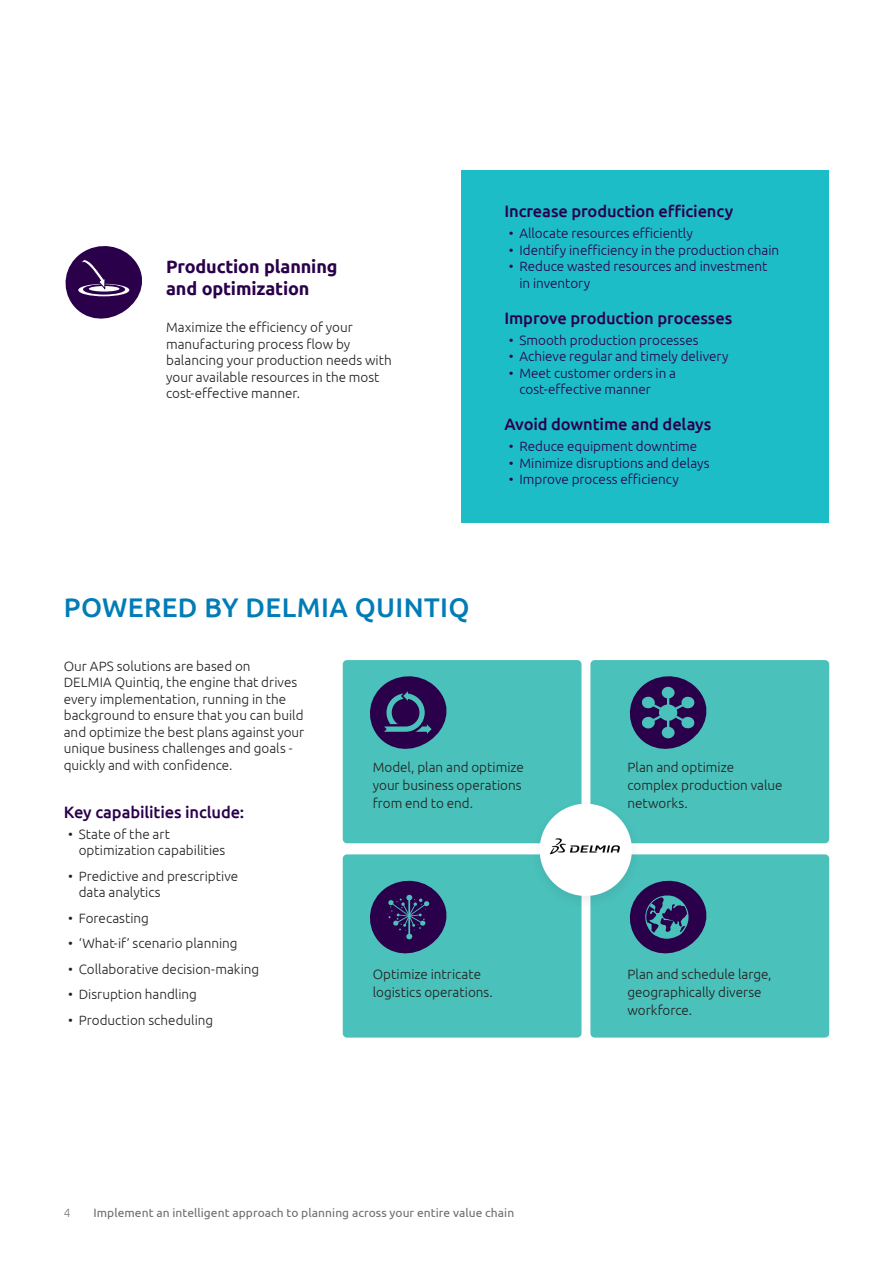
<style>
.page{position:relative;width:893px;height:1263px;background:#fff}
.page>*{position:absolute;margin:0;border:0;box-sizing:border-box;transform-origin:0 0}
.chapter-title_2{font:500 27px "Ubuntu";letter-spacing:.015em;color:#007cb6}
.head1{font:700 18px/22.5px "Ubuntu";letter-spacing:-.01em;color:#2a004a}
.head2{font:500 16.5px "Ubuntu";letter-spacing:-.01em;color:#2a004a}
.text{font:300 13.5px/16.5px "Ubuntu";color:#231f20}
.t1{font:300 13.5px/16.5px "Ubuntu";color:#2a004a}
.footer-title{font:12px "Ubuntu";letter-spacing:.005em;color:#6c6d70}
.footer-leftNumber{font:300 12px "Ubuntu";color:#76787b}
</style>
<div class="page">
<div style="left:461px;top:170px;width:368px;height:353px;background:#1cbdc6"></div>
<svg style="left:65px;top:246px;width:77px;height:73px"></svg>
<div style="left:343px;top:660px;width:238px;height:183px;background:#4ac1ba;border-radius:4px"></div>
<div style="left:590px;top:660px;width:239px;height:183px;background:#4ac1ba;border-radius:4px"></div>
<div style="left:343px;top:854px;width:238px;height:183px;background:#4ac1ba;border-radius:4px"></div>
<div style="left:590px;top:854px;width:239px;height:183px;background:#4ac1ba;border-radius:4px"></div>
<div style="left:529px;top:798px;width:113px;height:113px;background:#2a004a;opacity:.08"></div>
<div style="left:540px;top:804px;width:92px;height:92px;background:#fff;border-radius:50%"></div>
<img style="left:540px;top:831px;width:92px;height:38px">
<svg style="left:370px;top:880px;width:77px;height:74px"></svg>
<svg style="left:625px;top:876px;width:82px;height:78px"></svg>
<svg style="left:370px;top:676px;width:77px;height:73px"></svg>
<svg style="left:629px;top:676px;width:78px;height:73px"></svg>
<p class="head1" style="left:166px;top:255px;width:173px">Production planning and optimization</p>
<p class="text" style="left:166px;top:319px;width:227px">Maximize the efficiency of your manufacturing process flow by balancing your production needs with your available resources in the most cost-effective manner.</p>
<p class="head2" style="left:504px;top:201px;width:230px">Increase production efficiency</p>
<p class="t1" style="left:509px;top:225px;width:185px">• Allocate resources efficiently</p>
<p class="t1" style="left:509px;top:242px;width:272px">• Identify inefficiency in the production chain</p>
<p class="t1" style="left:519px;top:258px;width:249px;text-indent:-11px">• Reduce wasted resources and investment in inventory</p>
<p class="head2" style="left:504px;top:308px;width:229px">Improve production processes</p>
<p class="t1" style="left:509px;top:332px;width:191px">• Smooth production processes</p>
<p class="t1" style="left:509px;top:348px;width:221px">• Achieve regular and timely delivery</p>
<p class="t1" style="left:519px;top:365px;width:158px;text-indent:-11px">• Meet customer orders in a cost-effective manner</p>
<p class="head2" style="left:504px;top:414px;width:208px">Avoid downtime and delays</p>
<p class="t1" style="left:509px;top:438px;width:190px">• Reduce equipment downtime</p>
<p class="t1" style="left:509px;top:455px;width:202px">• Minimize disruptions and delays</p>
<p class="t1" style="left:509px;top:471px;width:172px">• Improve process efficiency</p>
<p class="chapter-title_2" style="left:64px;top:591px;width:407px">POWERED BY DELMIA QUINTIQ</p>
<p class="text" style="left:64px;top:657px;width:242px">Our APS solutions are based on<br>DELMIA Quintiq, the engine that drives every implementation, running in the background to ensure that you can build and optimize the best plans against your unique business challenges and goals - quickly and with confidence.</p>
<p class="head2" style="left:64px;top:801px;width:182px">Key capabilities include:</p>
<p class="text" style="left:79px;top:825px;width:148px;text-indent:-11px">• State of the art optimization capabilities</p>
<p class="text" style="left:79px;top:867px;width:161px;text-indent:-11px">• Predictive and prescriptive data analytics</p>
<p class="text" style="left:68px;top:909px;width:82px">• Forecasting</p>
<p class="text" style="left:68px;top:935px;width:171px">• ‘What-if’ scenario planning</p>
<p class="text" style="left:68px;top:960px;width:193px">• Collaborative decision-making</p>
<p class="text" style="left:68px;top:986px;width:130px">• Disruption handling</p>
<p class="text" style="left:68px;top:1011px;width:147px">• Production scheduling</p>
<p class="text" style="left:373px;top:758px;width:153px;line-height:18px">Model, plan and optimize your business operations from end to end.</p>
<p class="text" style="left:373px;top:964px;width:122px;line-height:18px">Optimize intricate logistics operations.</p>
<p class="footer-leftNumber" style="left:64px;top:1205px;width:8px">4</p>
<p class="footer-title" style="left:94px;top:1205px;width:422px">Implement an intelligent approach to planning across your entire value chain</p>
<p class="text" style="left:627px;top:758px;width:157px;line-height:18px">Plan and optimize complex production value networks.</p>
<p class="text" style="left:627px;top:964px;width:146px;line-height:18px">Plan and schedule large, geographically diverse workforce.</p>
</div>
